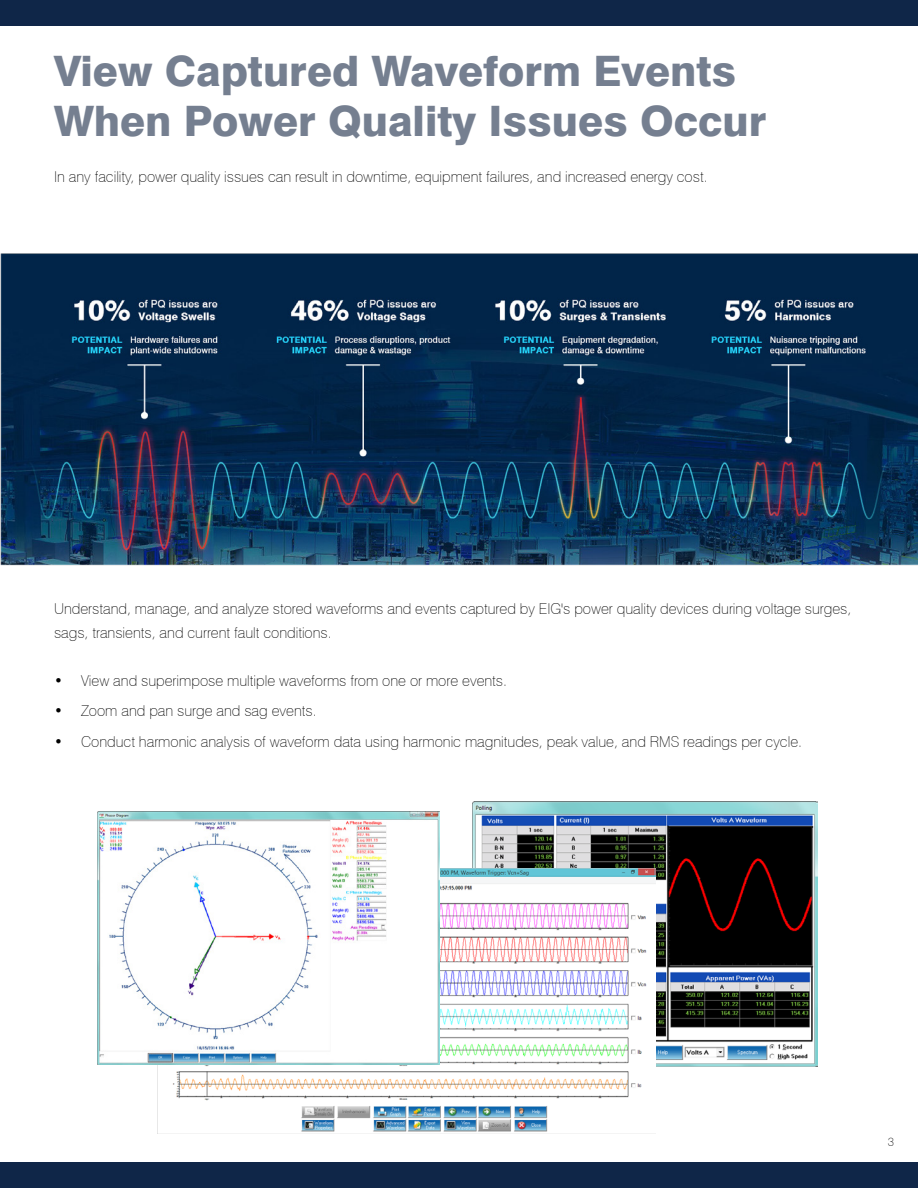
<style>
.page{position:relative;width:918px;height:1188px;background:#fff}
.page>*{position:absolute;margin:0;border:0;box-sizing:border-box;transform-origin:0 0}
.t1{font:800 42px/50.4px "Swiss 721 BT";color:#757f90}
.t2{font:100 15px/24px "Swiss 721 BT";color:#000}
.t3{font:100 12px "Swiss 721 BT";color:#000}
</style>
<div class="page">
<img style="left:0;top:253px;width:918px;height:881px">
<img style="left:472px;top:802px;width:346px;height:264px">
<img style="left:157px;top:868px;width:498px;height:266px">
<img style="left:97px;top:811px;width:343px;height:254px">
<div style="left:0;top:0;width:918px;height:26px;background:#0f2648"></div>
<div style="left:0;top:1162px;width:918px;height:26px;background:#0f2648"></div>
<h1 class="t1" style="left:54px;top:45px;width:714px">View Captured Waveform Events<br>When Power Quality Issues Occur</h1>
<p class="t2" style="left:54px;top:164px;width:655px">In any facility, power quality issues can result in downtime, equipment failures, and increased energy cost.</p>
<p class="t2" style="left:54px;top:596px;width:799px">Understand, manage, and analyze stored waveforms and events captured by EIG's power quality devices during voltage surges, sags, transients, and current fault conditions.</p>
<p class="t2" style="left:54px;top:668px;width:455px">• View and superimpose multiple waveforms from one or more events.</p>
<p class="t2" style="left:54px;top:699px;width:264px">• Zoom and pan surge and sag events.</p>
<p class="t2" style="left:54px;top:730px;width:750px">• Conduct harmonic analysis of waveform data using harmonic magnitudes, peak value, and RMS readings per cycle.</p>
<p class="t3" style="left:888px;top:1135px;width:8px">3</p>
</div>
